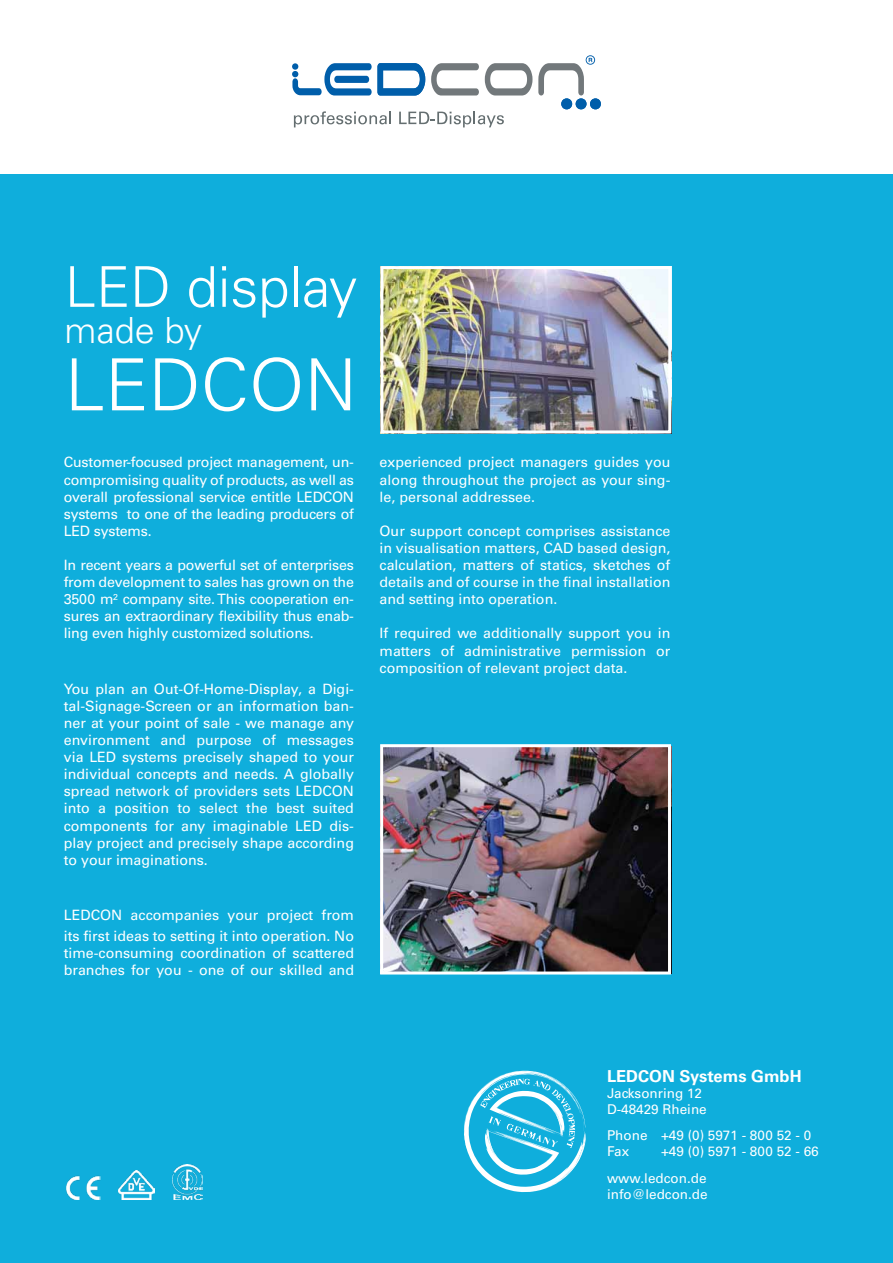
<style>
.page{position:relative;width:893px;height:1263px;background:#fff}
.page>*{position:absolute;margin:0;border:0;box-sizing:border-box;transform-origin:0 0}
.t1{font:300 72px "Univers LT Std";color:#fff}
.t2{font:300 56.25px "Univers LT Std";color:#fff}
.t3{font:300 36px "Univers LT Std";color:#fff}
.t4{font:700 16.5px "Univers LT Std";color:#fff}
.t5{font:14.25px/17.1px "Univers LT Std";color:#fff;text-align:justify}
.t6{font:13.5px/16.2px "Univers LT Std";color:#fff}
</style>
<div class="page">
<svg style="left:431px;top:63px;width:48px;height:33px"></svg>
<svg style="left:485px;top:63px;width:47px;height:33px"></svg>
<svg style="left:292px;top:63px;width:133px;height:33px"></svg>
<svg style="left:538px;top:55px;width:63px;height:54px"></svg>
<svg style="left:294px;top:111px;width:97px;height:16px"></svg>
<svg style="left:399px;top:112px;width:105px;height:15px"></svg>
<div style="left:0;top:174px;width:893px;height:1089px;background:#0faedc"></div>
<svg style="left:464px;top:1070px;width:122px;height:122px"></svg>
<img style="left:66px;top:1175px;width:34px;height:24px">
<img style="left:173px;top:1164px;width:29px;height:35px">
<img style="left:119px;top:1170px;width:36px;height:29px">
<img style="left:384px;top:748px;width:283px;height:222px">
<div style="left:380px;top:744px;width:291px;height:230px;border:3px solid #fff"></div>
<img style="left:384px;top:270px;width:283px;height:159px">
<div style="left:380px;top:266px;width:291px;height:167px;border:3px solid #fff"></div>
<h2 class="t2" style="left:65px;top:253px;width:294px">LED display</h2>
<h3 class="t3" style="left:65px;top:308px;width:139px">made by</h3>
<h1 class="t1" style="left:65px;top:341px;width:294px">LEDCON</h1>
<p class="t5" style="left:64px;top:454px;width:292px">Customer-focused project management, un&shy;compromising quality of products, as well as overall professional service entitle LEDCON systems to one of the leading producers of LED systems.</p>
<p class="t5" style="left:64px;top:556px;width:292px">In recent years a powerful set of enterprises from development to sales has grown on the 3500 m² company site. This cooperation en&shy;sures an extraordinary flexibility thus enab&shy;ling even highly customized solutions.</p>
<p class="t5" style="left:64px;top:680px;width:292px">You plan an Out-Of-Home-Display, a Digi&shy;tal-Signage-Screen or an information ban&shy;ner at your point of sale - we manage any environment and purpose of messages via LED systems precisely shaped to your individual concepts and needs. A globally spread network of providers sets LEDCON into a position to select the best suited components for any imaginable LED dis&shy;play project and precisely shape according to your imaginations.</p>
<p class="t5" style="left:64px;top:904px;width:292px;line-height:21px">LEDCON accompanies your project from its first ideas to setting it into operation. No</p>
<p class="t5" style="left:64px;top:944px;width:292px">time-consuming coordination of scattered branches for you - one of our skilled and</p>
<p class="t5" style="left:380px;top:454px;width:292px">experienced project managers guides you along throughout the project as your sing&shy;le, personal addressee.</p>
<p class="t5" style="left:380px;top:522px;width:292px">Our support concept comprises assistance in visualisation matters, CAD based design, calculation, matters of statics, sketches of details and of course in the final installation and setting into operation.</p>
<p class="t5" style="left:380px;top:625px;width:292px">If required we additionally support you in matters of administrative permission or composition of relevant project data.</p>
<p class="t4" style="left:607px;top:1066px;width:196px">LEDCON Systems GmbH</p>
<p class="t6" style="left:607px;top:1085px;width:101px">Jacksonring 12<br>D-48429 Rheine</p>
<p class="t6" style="left:607px;top:1127px;width:206px">Phone +49 (0) 5971 - 800 52 - 0<br>Fax</p>
<p class="t6" style="left:607px;top:1138px;width:213px;line-height:27px;text-indent:54px">+49 (0) 5971 - 800 52 - 66 www.ledcon.de</p>
<p class="t6" style="left:607px;top:1186px;width:102px">info@ledcon.de</p>
</div>
